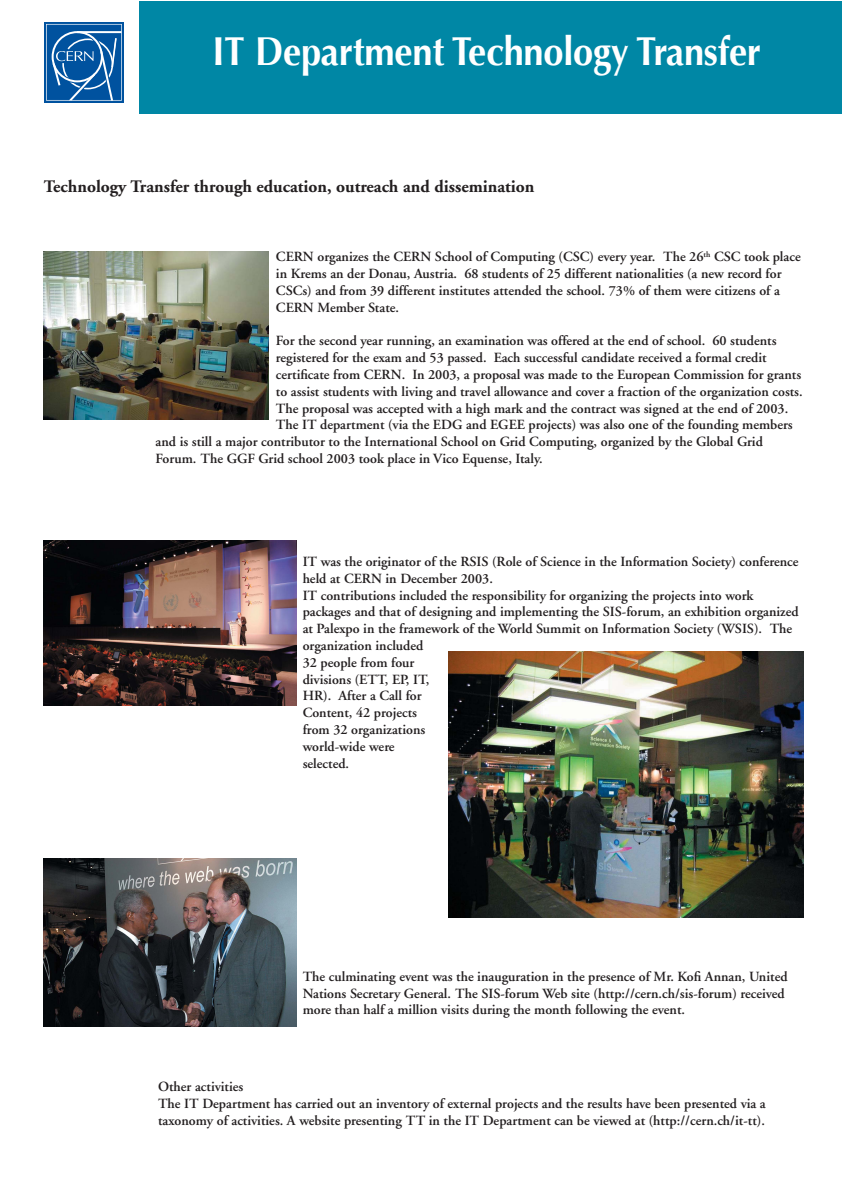
<style>
.page{position:relative;width:842px;height:1192px;background:#fff}
.page>*{position:absolute;margin:0;border:0;box-sizing:border-box;transform-origin:0 0}
.t1{font:700 40.25px "Optima";letter-spacing:-.005em;color:#fff;scale:.9 1}
.t2{font:700 17.5px "Adobe Garamond";color:#231f20}
.t3{font:600 14px/16.8px "Adobe Garamond";color:#231f20}
</style>
<div class="page">
<div style="left:139px;top:1px;width:703px;height:113px;background:#0087a5"></div>
<div style="left:44px;top:22px;width:80px;height:80px;background:#00529f"></div>
<svg style="left:46px;top:24px;width:76px;height:77px"></svg>
<img style="left:44px;top:251px;width:224px;height:168px">
<img style="left:448px;top:652px;width:355px;height:266px">
<img style="left:44px;top:859px;width:253px;height:168px">
<img style="left:44px;top:540px;width:253px;height:165px">
<h1 class="t1" style="left:213px;top:28px;width:611px">IT Department Technology Transfer</h1>
<p class="t2" style="left:44px;top:179px;width:492px">Technology Transfer through education, outreach and dissemination</p>
<p class="t3" style="left:276px;top:250px;width:526px">CERN organizes the CERN School of Computing (CSC) every year. The 26<sup>th</sup> CSC took place in Krems an der Donau, Austria. 68 students of 25 different nationalities (a new record for CSCs) and from 39 different institutes attended the school. 73% of them were citizens of a CERN Member State.</p>
<p class="t3" style="left:276px;top:334px;width:502px">For the second year running, an examination was offered at the end of school. 60 students</p>
<p class="t3" style="left:276px;top:351px;width:492px">registered for the exam and 53 passed. Each successful candidate received a formal credit</p>
<p class="t3" style="left:276px;top:367px;width:527px">certificate from CERN. In 2003, a proposal was made to the European Commission for grants</p>
<p class="t3" style="left:276px;top:384px;width:528px">to assist students with living and travel allowance and cover a fraction of the organization costs.</p>
<p class="t3" style="left:276px;top:401px;width:514px">The proposal was accepted with a high mark and the contract was signed at the end of 2003.</p>
<p class="t3" style="left:276px;top:418px;width:518px">The IT department (via the EDG and EGEE projects) was also one of the founding members</p>
<p class="t3" style="left:156px;top:435px;width:609px">and is still a major contributor to the International School on Grid Computing, organized by the Global Grid</p>
<p class="t3" style="left:156px;top:451px;width:389px">Forum. The GGF Grid school 2003 took place in Vico Equense, Italy.</p>
<p class="t3" style="left:303px;top:554px;width:497px">IT was the originator of the RSIS (Role of Science in the Information Society) conference held at CERN in December 2003.<br>IT contributions included the responsibility for organizing the projects into work packages and that of designing and implementing the SIS-forum, an exhibition organized at Palexpo in the framework of the World Summit on Information Society (WSIS). The organization included<br>32 people from four<br>divisions (ETT, EP, IT,<br>HR). After a Call for<br>Content, 42 projects<br>from 32 organizations<br>world-wide were<br>selected.</p>
<p class="t3" style="left:303px;top:969px;width:486px">The culminating event was the inauguration in the presence of Mr. Kofi Annan, United<br>Nations Secretary General. The SIS-forum Web site (http://cern.ch/sis-forum) received more than half a million visits during the month following the event.</p>
<p class="t3" style="left:158px;top:1080px;width:609px">Other activities<br>The IT Department has carried out an inventory of external projects and the results have been presented via a taxonomy of activities. A website presenting TT in the IT Department can be viewed at (http://cern.ch/it-tt).</p>
</div>
